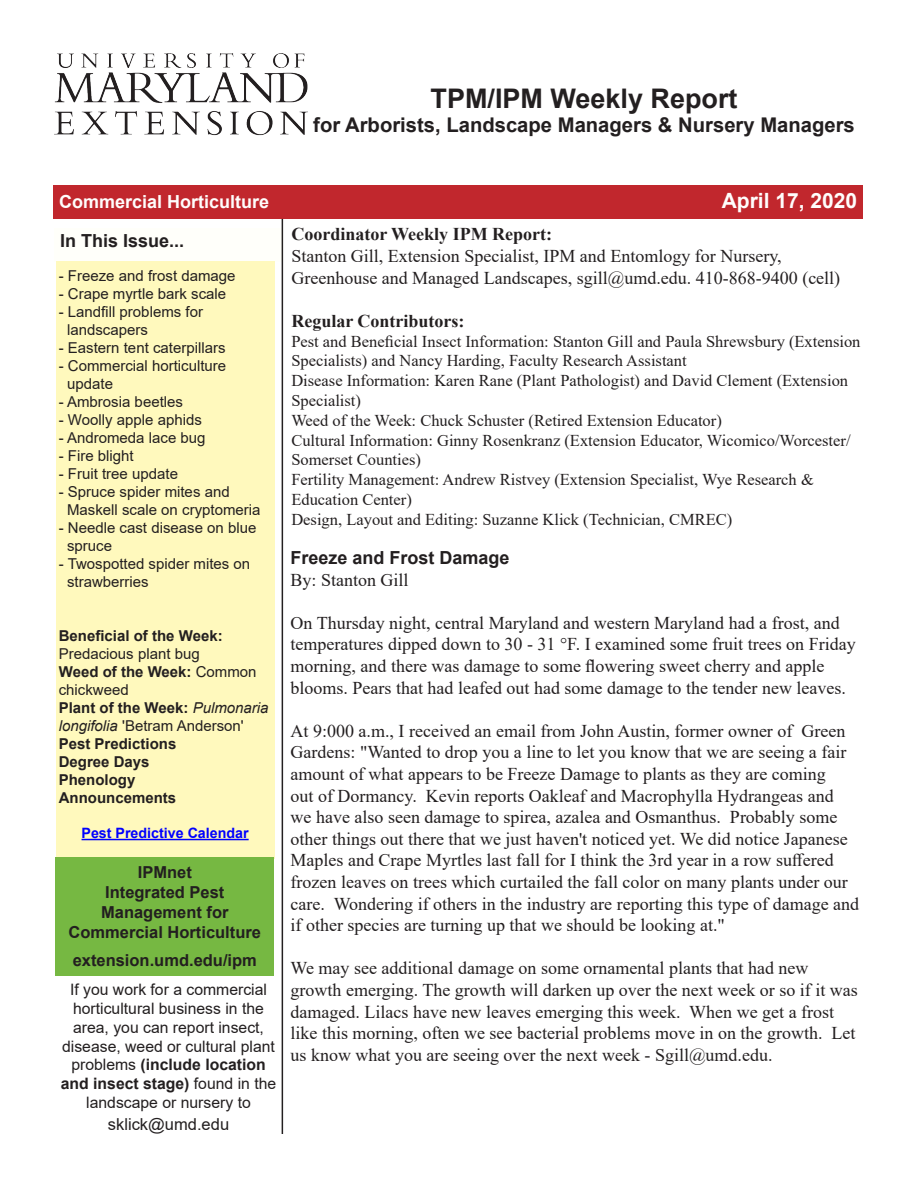
<style>
.page{position:relative;width:918px;height:1188px;background:#fff}
.page>*{position:absolute;margin:0;border:0;box-sizing:border-box;transform-origin:0 0}
.t1{font:700 27px "Arial";color:#231f20}
.t2{font:700 21px "Arial";color:#fffdfc}
.t3{font:700 20.25px "Arial";color:#231f20}
.t4{font:18px/21.6px "Times New Roman";color:#231f20}
.t5{font:700 18px "Times New Roman";color:#231f20}
.Headline{font:700 18px "Arial";color:#231f20}
.t6{font:700 18px "Arial";color:#fffdfc}
.t7{font:16.5px/19.8px "Times New Roman";color:#231f20}
.t8{font:700 16.5px/19.8px "Arial";color:#231f20}
.t9{font:16.5px "Arial";color:#231f20}
.t10{font:15.75px/18.9px "Arial";color:#231f20;text-align:center}
.t11{font:15px/18px "Arial";color:#231f20}
.t12{font:700 15px/18px "Arial";color:#231f20}
.t13{font:italic 15px/18px "Arial";color:#231f20}
.t14{font:700 14.25px "Arial";color:#00f}
.s1{font-weight:400}
.s2{font-weight:700}
.s3{font-weight:700;font-style:normal}
.s4{font-style:normal}
</style>
<div class="page">
<div style="left:53px;top:185px;width:810px;height:34px;background:#c1272d"></div>
<div style="left:54px;top:228px;width:228px;height:34px;background:#fffffa"></div>
<hr style="left:282px;top:219px;width:1px;height:915px;background:#231f20">
<img style="left:54px;top:54px;width:254px;height:82px">
<div style="left:56px;top:261px;width:218px;height:598px;background:#fff9bd"></div>
<hr style="left:82px;top:839px;width:167px;height:1px;background:#00f">
<div style="left:56px;top:857px;width:218px;height:119px;background:#76b842"></div>
<h1 class="t1" style="left:431px;top:79px;width:309px">TPM/IPM Weekly Report</h1>
<p class="t3" style="left:313px;top:111px;width:543px">for Arborists, Landscape Managers &amp; Nursery Managers</p>
<p class="t6" style="left:59px;top:189px;width:212px">Commercial Horticulture</p>
<p class="t2" style="left:722px;top:186px;width:137px">April 17, 2020</p>
<p class="t5" style="left:291px;top:221px;width:262px">Coordinator Weekly IPM Report:</p>
<p class="t4" style="left:291px;top:245px;width:550px">Stanton Gill, Extension Specialist, IPM and Entomlogy for Nursery,<br>Greenhouse and Managed Landscapes, sgill@umd.edu. 410-868-9400 (cell)</p>
<p class="t5" style="left:291px;top:308px;width:175px">Regular Contributors:</p>
<p class="t7" style="left:291px;top:331px;width:571px">Pest and Beneficial Insect Information: Stanton Gill and Paula Shrewsbury (Extension Specialists) and Nancy Harding, Faculty Research Assistant<br>Disease Information: Karen Rane (Plant Pathologist) and David Clement (Extension Specialist)<br>Weed of the Week: Chuck Schuster (Retired Extension Educator)<br>Cultural Information: Ginny Rosenkranz (Extension Educator, Wicomico/Worcester/ Somerset Counties)<br>Fertility Management: Andrew Ristvey (Extension Specialist, Wye Research &amp; Education Center)<br>Design, Layout and Editing: Suzanne Klick (Technician, CMREC)</p>
<p class="Headline" style="left:60px;top:228px;width:126px">In This Issue...</p>
<p class="t11" style="left:59px;top:267px;width:178px">- Freeze and frost damage</p>
<p class="t11" style="left:59px;top:285px;width:169px">- Crape myrtle bark scale</p>
<p class="t11" style="left:67px;top:303px;width:137px;text-indent:-8px">- Landfill problems for landscapers</p>
<p class="t11" style="left:59px;top:339px;width:168px">- Eastern tent caterpillars</p>
<p class="t11" style="left:67px;top:357px;width:161px;text-indent:-8px">- Commercial horticulture update</p>
<p class="t11" style="left:59px;top:393px;width:126px">- Ambrosia beetles</p>
<p class="t11" style="left:59px;top:411px;width:145px">- Woolly apple aphids</p>
<p class="t11" style="left:59px;top:429px;width:148px">- Andromeda lace bug</p>
<p class="t11" style="left:59px;top:447px;width:77px">- Fire blight</p>
<p class="t11" style="left:59px;top:465px;width:121px">- Fruit tree update</p>
<p class="t11" style="left:67px;top:483px;width:195px;text-indent:-8px">- Spruce spider mites and<br>Maskell scale on cryptomeria</p>
<p class="t11" style="left:67px;top:519px;width:191px;text-indent:-8px">- Needle cast disease on blue spruce</p>
<p class="t11" style="left:67px;top:555px;width:185px;text-indent:-8px">- Twospotted spider mites on strawberries</p>
<p class="Headline" style="left:291px;top:545px;width:221px">Freeze and Frost Damage</p>
<p class="t4" style="left:291px;top:568px;width:120px">By: Stanton Gill</p>
<p class="t4" style="left:291px;top:611px;width:567px">On Thursday night, central Maryland and western Maryland had a frost, and temperatures dipped down to 30 - 31 °F. I examined some fruit trees on Friday morning, and there was damage to some flowering sweet cherry and apple blooms. Pears that had leafed out had some damage to the tender new leaves.</p>
<p class="t4" style="left:291px;top:719px;width:570px">At 9:000 a.m., I received an email from John Austin, former owner of Green Gardens: "Wanted to drop you a line to let you know that we are seeing a fair amount of what appears to be Freeze Damage to plants as they are coming<br>out of Dormancy. Kevin reports Oakleaf and Macrophylla Hydrangeas and we have also seen damage to spirea, azalea and Osmanthus. Probably some other things out there that we just haven't noticed yet. We did notice Japanese Maples and Crape Myrtles last fall for I think the 3rd year in a row suffered frozen leaves on trees which curtailed the fall color on many plants under our care. Wondering if others in the industry are reporting this type of damage and if other species are turning up that we should be looking at."</p>
<p class="t4" style="left:291px;top:957px;width:569px">We may see additional damage on some ornamental plants that had new growth emerging. The growth will darken up over the next week or so if it was damaged. Lilacs have new leaves emerging this week. When we get a frost like this morning, often we see bacterial problems move in on the growth. Let us know what you are seeing over the next week - Sgill@umd.edu.</p>
<p class="t12" style="left:59px;top:627px;width:165px">Beneficial of the Week:<br><span class="s1">Predacious plant bug</span></p>
<p class="t11" style="left:59px;top:663px;width:199px"><span class="s2">Weed of the Week:</span> Common chickweed</p>
<p class="t13" style="left:59px;top:699px;width:211px"><span class="s3">Plant of the Week:</span> Pulmonaria longifolia <span class="s4">'Betram Anderson'</span></p>
<p class="t12" style="left:59px;top:735px;width:119px">Pest Predictions</p>
<p class="t12" style="left:59px;top:753px;width:92px">Degree Days</p>
<p class="t12" style="left:59px;top:771px;width:78px">Phenology</p>
<p class="t12" style="left:59px;top:789px;width:119px">Announcements</p>
<p class="t14" style="left:82px;top:823px;width:169px">Pest Predictive Calendar</p>
<p class="t8" style="left:138px;top:863px;width:56px">IPMnet</p>
<p class="t8" style="left:101px;top:882px;width:129px">Integrated Pest<br>Management for</p>
<p class="t8" style="left:69px;top:922px;width:194px">Commercial Horticulture</p>
<p class="t8" style="left:73px;top:951px;width:186px">extension.umd.edu/ipm</p>
<p class="t10" style="left:61px;top:980px;width:217px">If you work for a commercial horticultural business in the area, you can report insect, disease, weed or cultural plant problems <span class="s2">(include location and insect stage)</span> found in the landscape or nursery to</p>
<p class="t9" style="left:108px;top:1113px;width:123px">sklick@umd.edu</p>
</div>
